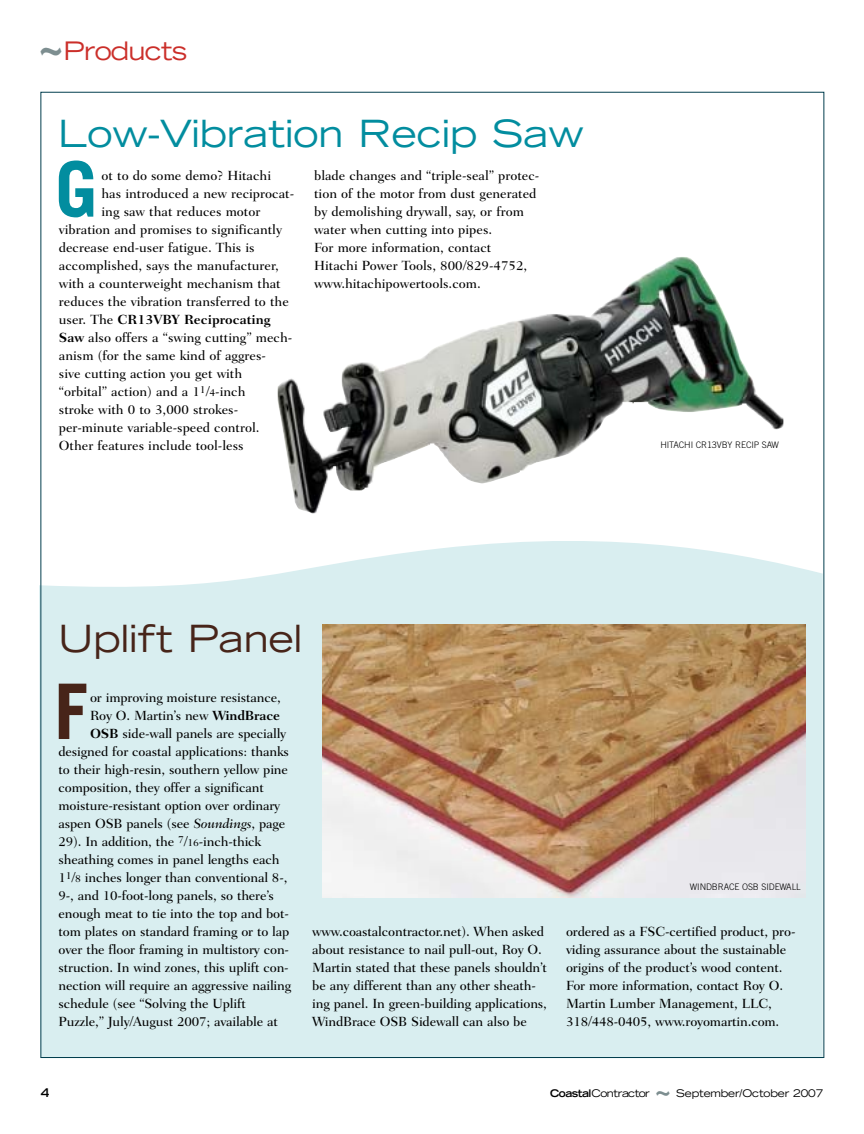
<style>
.page{position:relative;width:864px;height:1134px;background:#fff}
.page>*{position:absolute;margin:0;border:0;box-sizing:border-box;transform-origin:0 0}
.t1{font:700 76.65px "Trade Gothic";color:#028d9f}
.t2{font:700 76.65px "Trade Gothic";color:#472419}
.t3{font:expanded 37.5px "Trade Gothic LH";color:#028d9f}
.t4{font:expanded 37.5px "Trade Gothic LH";color:#472419}
.t5{font:700 expanded 28.5px "Trade Gothic LH";color:#7d8e90}
.t6{font:expanded 25.5px "Trade Gothic LH";letter-spacing:-.03em;color:#cb2f2a}
.t7{font:500 13.5px/18px "Fairfield LH";letter-spacing:-.01em;color:#000}
.t8{font:700 13.5px "Fairfield LH";color:#000}
.t9{font:700 expanded 12px "Trade Gothic LH";color:#000}
.t10{font:expanded 10.5px "Trade Gothic LH";letter-spacing:-.015em;color:#000}
.t11{font:expanded 10.5px "Trade Gothic LH";letter-spacing:-.05em;color:#000}
.t12{font:300 9px "Trade Gothic";letter-spacing:-.01em;color:#000}
.s1{font-family:"Trade Gothic";font-weight:700;font-stretch:normal;font-size:42px;color:#7d8e90}
.s2{font-weight:500}
.s3{font-weight:700}
.s4{font-size:10.5px}
.s5{font-style:italic}
</style>
<div class="page">
<div style="left:39px;top:541px;width:783px;height:515px;background:#d9eef0"></div>
<img style="left:322px;top:625px;width:484px;height:273px">
<img style="left:278px;top:257px;width:506px;height:256px">
<h3 class="t6" style="left:38px;top:41px;width:150px"><span class="s1">~</span>Products</h3>
<h2 class="t3" style="left:58px;top:120px;width:527px">Low-Vibration Recip Saw</h2>
<h1 class="t1" style="left:55px;top:161px;width:44px">G</h1>
<p class="t7" style="left:314px;top:168px;width:227px">blade changes and “triple-seal” protec&shy;tion of the motor from dust generated by demolishing drywall, say, or from water when cutting into pipes.<br>For more information, contact<br>Hitachi Power Tools, 800/829-4752, www.hitachipowertools.com.</p>
<p class="t7" style="left:102px;top:168px;width:171px">ot to do some demo? Hitachi</p>
<p class="t7" style="left:102px;top:186px;width:194px">has introduced a new reciprocat-</p>
<p class="t7" style="left:102px;top:204px;width:160px">ing saw that reduces motor</p>
<p class="t7" style="left:59px;top:222px;width:225px">vibration and promises to significantly</p>
<p class="t7" style="left:59px;top:240px;width:197px">decrease end-user fatigue. This is</p>
<p class="t7" style="left:59px;top:258px;width:221px">accomplished, says the manufacturer,</p>
<p class="t7" style="left:59px;top:276px;width:223px">with a counterweight mechanism that</p>
<p class="t7" style="left:59px;top:294px;width:231px">reduces the vibration transferred to the</p>
<p class="t8" style="left:59px;top:314px;width:213px"><span class="s2">user. The</span> CR13VBY Reciprocating</p>
<p class="t7" style="left:59px;top:330px;width:235px"><span class="s3">Saw</span> also offers a “swing cutting” mech-</p>
<p class="t7" style="left:59px;top:348px;width:209px">anism (for the same kind of aggres-</p>
<p class="t7" style="left:59px;top:366px;width:185px">sive cutting action you get with</p>
<p class="t7" style="left:59px;top:384px;width:188px">“orbital” action) and a 1<sup>1</sup>/<span class="s4">4</span>-inch</p>
<p class="t7" style="left:59px;top:402px;width:181px">stroke with 0 to 3,000 strokes-</p>
<p class="t7" style="left:59px;top:420px;width:202px">per-minute variable-speed control.</p>
<p class="t7" style="left:59px;top:438px;width:186px">Other features include tool-less</p>
<p class="t12" style="left:660px;top:442px;width:120px">HITACHI CR13VBY RECIP SAW</p>
<h2 class="t4" style="left:58px;top:625px;width:246px">Uplift Panel</h2>
<p class="t7" style="left:90px;top:690px;width:192px">or improving moisture resistance,</p>
<p class="t7" style="left:90px;top:708px;width:192px">Roy O. Martin’s new <span class="s3">WindBrace</span></p>
<p class="t7" style="left:90px;top:726px;width:198px"><span class="s3">OSB</span> side-wall panels are specially</p>
<p class="t7" style="left:58px;top:744px;width:232px">designed for coastal applications: thanks</p>
<p class="t7" style="left:58px;top:762px;width:231px">to their high-resin, southern yellow pine</p>
<p class="t7" style="left:58px;top:780px;width:207px">composition, they offer a significant</p>
<p class="t7" style="left:58px;top:798px;width:223px">moisture-resistant option over ordinary</p>
<p class="t7" style="left:58px;top:816px;width:228px">aspen OSB panels (see <span class="s5">Soundings</span>, page</p>
<p class="t7" style="left:58px;top:834px;width:204px">29). In addition, the <sup>7</sup>/<span class="s4">16</span>-inch-thick</p>
<p class="t7" style="left:59px;top:852px;width:223px">sheathing comes in panel lengths each</p>
<p class="t7" style="left:59px;top:870px;width:230px">1<sup>1</sup>/<span class="s4">8</span> inches longer than conventional 8-,</p>
<p class="t7" style="left:58px;top:888px;width:217px">9-, and 10-foot-long panels, so there’s</p>
<p class="t7" style="left:58px;top:906px;width:232px">enough meat to tie into the top and bot-</p>
<p class="t7" style="left:58px;top:924px;width:232px">tom plates on standard framing or to lap</p>
<p class="t7" style="left:58px;top:942px;width:232px">over the floor framing in multistory con-</p>
<p class="t7" style="left:58px;top:960px;width:232px">struction. In wind zones, this uplift con-</p>
<p class="t7" style="left:58px;top:978px;width:234px">nection will require an aggressive nailing</p>
<p class="t7" style="left:58px;top:996px;width:189px">schedule (see “Solving the Uplift</p>
<p class="t7" style="left:58px;top:1014px;width:221px">Puzzle,” July/August 2007; available at</p>
<h1 class="t2" style="left:54px;top:684px;width:36px">F</h1>
<p class="t12" style="left:690px;top:884px;width:112px">WINDBRACE OSB SIDEWALL</p>
<p class="t7" style="left:312px;top:924px;width:236px">www.coastalcontractor.net). When asked about resistance to nail pull-out, Roy O.<br>Martin stated that these panels shouldn’t be any different than any other sheath&shy;ing panel. In green-building applications, WindBrace OSB Sidewall can also be</p>
<p class="t7" style="left:566px;top:924px;width:231px">ordered as a FSC-certified product, pro&shy;viding assurance about the sustainable origins of the product’s wood content.<br>For more information, contact Roy O.<br>Martin Lumber Management, LLC, 318/448-0405, www.royomartin.com.</p>
<p class="t9" style="left:41px;top:1088px;width:10px">4</p>
<p class="t11" style="left:550px;top:1089px;width:101px"><span class="s3">Coastal</span>Contractor</p>
<h3 class="t5" style="left:654px;top:1081px;width:19px">~</h3>
<p class="t10" style="left:676px;top:1089px;width:149px">September/October 2007</p>
</div>
